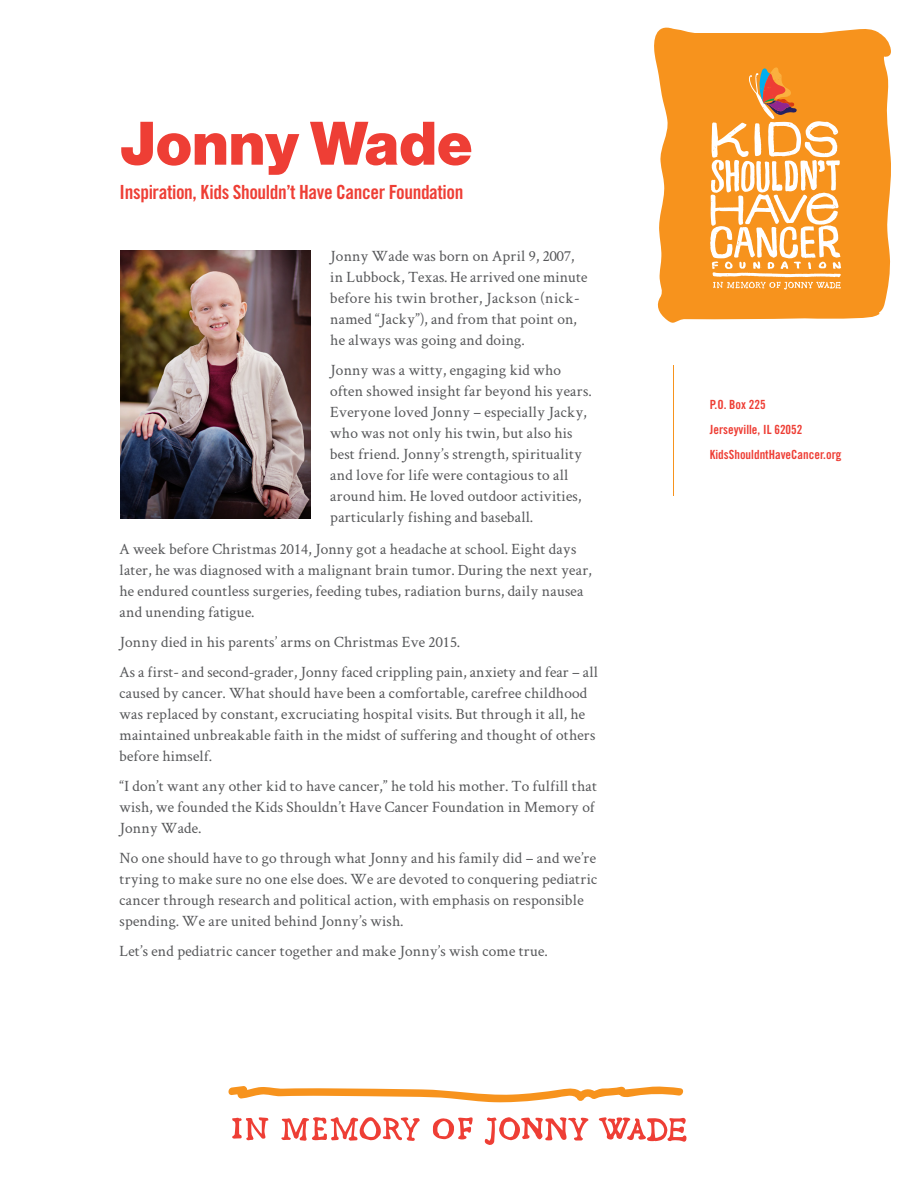
<style>
.page{position:relative;width:918px;height:1188px;background:#fff}
.page>*{position:absolute;margin:0;border:0;box-sizing:border-box;transform-origin:0 0}
.t1{font:60px "N Haas Grotesk DS Pro 95 Blk";letter-spacing:.02em;color:#ee3e35}
.t2{font:19.5px "Trade Gothic Bold Cond Twenty";letter-spacing:-.02em;color:#ee3e35}
.t3{font:15.75px/21px "Crimson Text";letter-spacing:.01em;color:#57585a}
.t4{font:12.6px/24.9px "Trade Gothic Bold Cond Twenty";color:#ee3e35}
</style>
<div class="page">
<hr style="left:673px;top:365px;width:1px;height:130px;background:#f7931d">
<svg style="left:654px;top:27px;width:237px;height:296px;background:#f7a038"></svg>
<svg style="left:433px;top:1117px;width:40px;height:23px"></svg>
<svg style="left:599px;top:1117px;width:88px;height:25px"></svg>
<svg style="left:281px;top:1117px;width:139px;height:24px"></svg>
<svg style="left:485px;top:1117px;width:104px;height:28px"></svg>
<svg style="left:232px;top:1117px;width:36px;height:23px"></svg>
<svg style="left:228px;top:1086px;width:456px;height:17px"></svg>
<svg style="left:710px;top:67px;width:131px;height:223px"></svg>
<img style="left:120px;top:251px;width:190px;height:268px">
<h1 class="t1" style="left:121px;top:108px;width:353px">Jonny Wade</h1>
<p class="t2" style="left:120px;top:181px;width:345px">Inspiration, Kids Shouldn’t Have Cancer Foundation</p>
<p class="t3" style="left:330px;top:245px;width:259px">Jonny Wade was born on April 9, 2007, in Lubbock, Texas. He arrived one minute before his twin brother, Jackson (nick&shy;named “Jacky”), and from that point on, he always was going and doing.</p>
<p class="t3" style="left:330px;top:359px;width:263px">Jonny was a witty, engaging kid who often showed insight far beyond his years.<br>Everyone loved Jonny – especially Jacky, who was not only his twin, but also his best friend. Jonny’s strength, spirituality and love for life were contagious to all around him. He loved outdoor activities, particularly fishing and baseball.</p>
<p class="t3" style="left:120px;top:538px;width:474px">A week before Christmas 2014, Jonny got a headache at school. Eight days later, he was diagnosed with a malignant brain tumor. During the next year, he endured countless surgeries, feeding tubes, radiation burns, daily nausea and unending fatigue.</p>
<p class="t3" style="left:120px;top:627px;width:480px;line-height:30px">Jonny died in his parents’ arms on Christmas Eve 2015.<br>As a first- and second-grader, Jonny faced crippling pain, anxiety and fear – all</p>
<p class="t3" style="left:120px;top:682px;width:477px">caused by cancer. What should have been a comfortable, carefree childhood was replaced by constant, excruciating hospital visits. But through it all, he maintained unbreakable faith in the midst of suffering and thought of others before himself.</p>
<p class="t3" style="left:120px;top:775px;width:479px">“I don’t want any other kid to have cancer,” he told his mother. To fulfill that wish, we founded the Kids Shouldn’t Have Cancer Foundation in Memory of<br>Jonny Wade.</p>
<p class="t3" style="left:120px;top:847px;width:479px">No one should have to go through what Jonny and his family did – and we’re trying to make sure no one else does. We are devoted to conquering pediatric cancer through research and political action, with emphasis on responsible spending. We are united behind Jonny’s wish.</p>
<p class="t3" style="left:120px;top:940px;width:429px">Let’s end pediatric cancer together and make Jonny’s wish come true.</p>
<p class="t4" style="left:710px;top:392px;width:133px">P.O. Box 225<br>Jerseyville, IL 62052<br>KidsShouldntHaveCancer.org</p>
</div>
